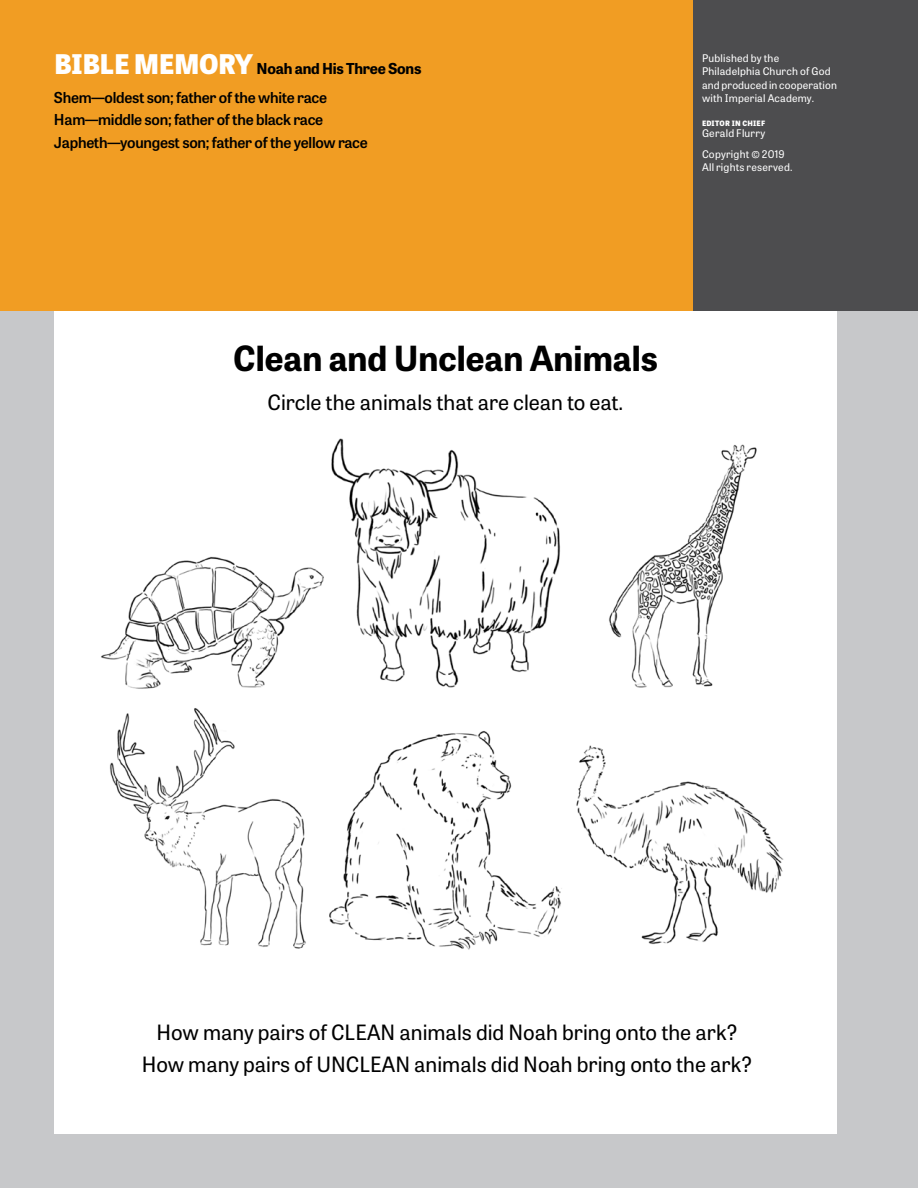
<style>
.page{position:relative;width:918px;height:1188px;background:#fff}
.page>*{position:absolute;margin:0;border:0;box-sizing:border-box;transform-origin:0 0}
.t1{font:700 34.5px "Tablet Gothic";color:#000}
.t2{font:21px/31.5px "Tablet Gothic";color:#000;text-align:center}
.t3{font:600 15px/28.5px "Tablet Gothic";letter-spacing:-.015em;color:#000}
.t4{font:10.5px/13.5px "Tablet Gothic";letter-spacing:.02em;color:#fff}
.t5{font:800 7.35px "Tablet Gothic";letter-spacing:.02em;color:#fff}
.s1{font-weight:800;font-size:27px;color:#fff}
.s2{font-weight:700}
</style>
<div class="page">
<div style="left:0;top:0;width:918px;height:312px;background:#f19d23"></div>
<div style="left:693px;top:0;width:225px;height:312px;background:#4d4d4f"></div>
<div style="left:0;top:312px;width:918px;height:876px;background:#c7c8ca"></div>
<div style="left:54px;top:312px;width:783px;height:822px;background:#fff"></div>
<img style="left:101px;top:438px;width:683px;height:512px">
<p class="t3" style="left:54px;top:54px;width:369px"><span class="s1">BIBLE MEMORY</span> <span class="s2">Noah and His Three Sons<br></span>Shem—oldest son; father of the white race</p>
<p class="t3" style="left:54px;top:108px;width:315px;line-height:22.5px">Ham—middle son; father of the black race<br>Japheth—youngest son; father of the yellow race</p>
<p class="t4" style="left:702px;top:51px;width:136px">Published by the<br>Philadelphia Church of God and produced in cooperation with Imperial Academy.</p>
<p class="t5" style="left:702px;top:118px;width:65px">EDITOR IN CHIEF</p>
<p class="t4" style="left:702px;top:122px;width:84px;line-height:21px">Gerald Flurry<br>Copyright © 2019</p>
<p class="t4" style="left:702px;top:160px;width:92px">All rights reserved.</p>
<h1 class="t1" style="left:233px;top:334px;width:426px">Clean and Unclean Animals</h1>
<h2 class="t2" style="left:268px;top:386px;width:357px">Circle the animals that are clean to eat.</h2>
<h2 class="t2" style="left:142px;top:1016px;width:612px">How many pairs of CLEAN animals did Noah bring onto the ark?<br>How many pairs of UNCLEAN animals did Noah bring onto the ark?</h2>
</div>
